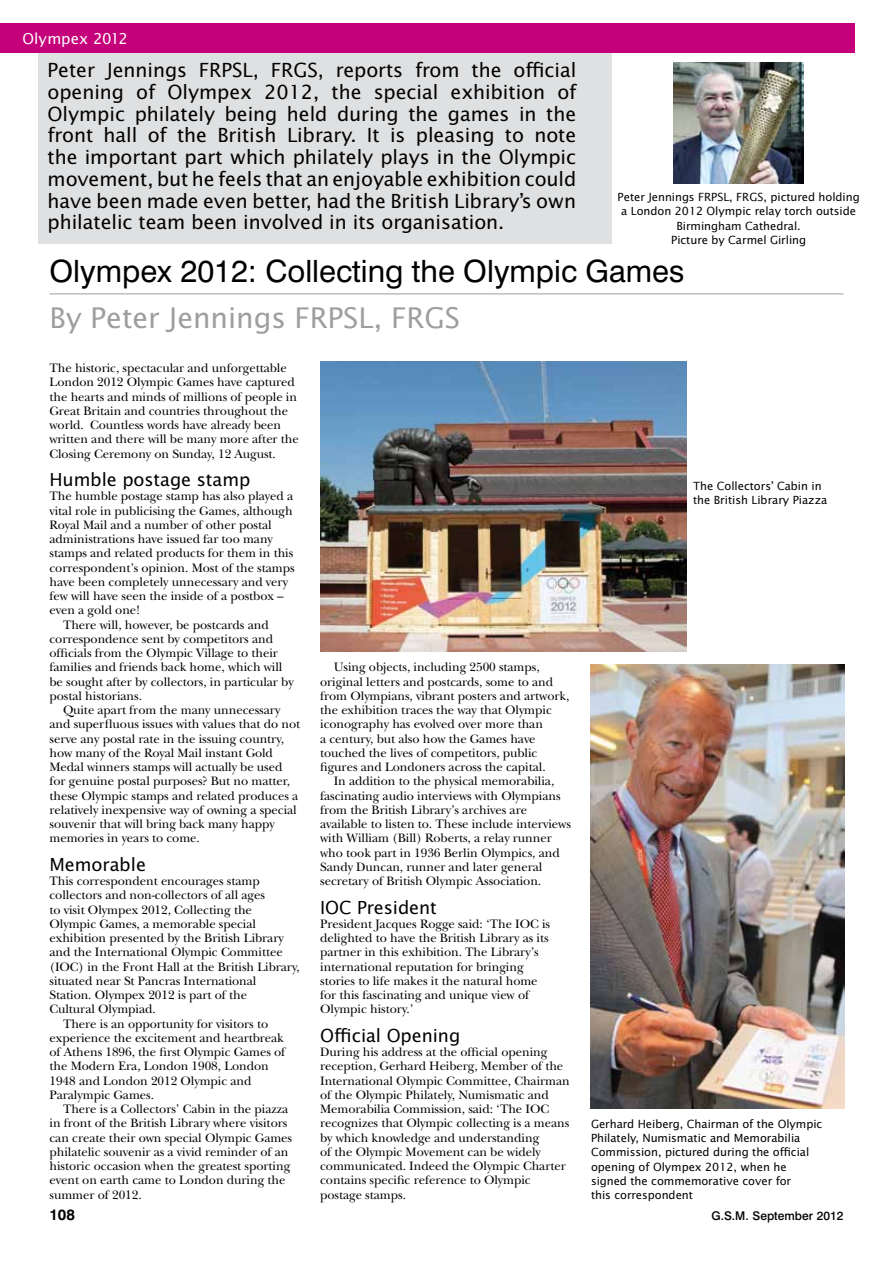
<style>
.page{position:relative;width:893px;height:1263px;background:#fff}
.page>*{position:absolute;margin:0;border:0;box-sizing:border-box;transform-origin:0 0}
.t1{font:30.75px "Swiss 721 BT";color:#000}
.t2{font:28.5px "Lucida Sans Std";letter-spacing:-.005em;color:#9c9e9f}
.t3{font:19.5px/21.8px "Lucida Sans Std";letter-spacing:-.005em;color:#000;text-align:justify}
.t4{font:18px "Lucida Sans Std";letter-spacing:-.005em;color:#000}
.t5{font:15px "Lucida Sans Std";letter-spacing:.005em;color:#fff}
.t6{font:700 15px "Swiss 721 BT";color:#000}
.t7{font:12.75px/14.2px "New Baskerville Std";letter-spacing:-.005em;color:#000}
.t8{font:500 12px "Swiss 721 BT";color:#000}
.t9{font:11.25px/14.2px "Lucida Sans Std";letter-spacing:-.005em;color:#000}
</style>
<div class="page">
<div style="left:0;top:23px;width:854px;height:30px;background:#c5007b"></div>
<div style="left:39px;top:53px;width:573px;height:191px;background:#dfe0e1"></div>
<hr style="left:50px;top:293px;width:793px;height:1px;background:#9c9e9f">
<img style="left:673px;top:62px;width:131px;height:121px">
<img style="left:320px;top:361px;width:366px;height:290px">
<img style="left:591px;top:665px;width:253px;height:443px">
<p class="t5" style="left:23px;top:30px;width:107px">Olympex 2012</p>
<p class="t3" style="left:48px;top:60px;width:530px">Peter Jennings FRPSL, FRGS, reports from the official opening of Olympex 2012, the special exhibition of Olympic philately being held during the games in the front hall of the British Library. It is pleasing to note the important part which philately plays in the Olympic movement, but he feels that an enjoyable exhibition could have been made even better, had the British Library’s own philatelic team been involved in its organisation.</p>
<h1 class="t1" style="left:50px;top:252px;width:636px">Olympex 2012: Collecting the Olympic Games</h1>
<h2 class="t2" style="left:50px;top:301px;width:412px">By Peter Jennings FRPSL, FRGS</h2>
<p class="t9" style="left:618px;top:190px;width:244px;text-align:center">Peter Jennings FRPSL, FRGS, pictured holding a London 2012 Olympic relay torch outside Birmingham Cathedral.<br>Picture by Carmel Girling</p>
<p class="t7" style="left:50px;top:361px;width:251px">The historic, spectacular and unforgettable London 2012 Olympic Games have captured the hearts and minds of millions of people in Great Britain and countries throughout the world. Countless words have already been written and there will be many more after the Closing Ceremony on Sunday, 12 August.</p>
<h3 class="t4" style="left:50px;top:469px;width:202px">Humble postage stamp</h3>
<p class="t7" style="left:50px;top:489px;width:245px">The humble postage stamp has also played a</p>
<p class="t7" style="left:50px;top:503px;width:245px">vital role in publicising the Games, although</p>
<p class="t7" style="left:50px;top:518px;width:224px">Royal Mail and a number of other postal</p>
<p class="t7" style="left:50px;top:532px;width:225px">administrations have issued far too many</p>
<p class="t7" style="left:50px;top:546px;width:245px">stamps and related products for them in this</p>
<p class="t7" style="left:50px;top:560px;width:247px">correspondent’s opinion. Most of the stamps</p>
<p class="t7" style="left:50px;top:575px;width:240px">have been completely unnecessary and very</p>
<p class="t7" style="left:50px;top:589px;width:236px">few will have seen the inside of a postbox –</p>
<p class="t7" style="left:50px;top:603px;width:92px">even a gold one!</p>
<p class="t7" style="left:63px;top:617px;width:207px">There will, however, be postcards and</p>
<p class="t7" style="left:50px;top:632px;width:225px">correspondence sent by competitors and</p>
<p class="t7" style="left:50px;top:646px;width:230px">officials from the Olympic Village to their</p>
<p class="t7" style="left:50px;top:660px;width:235px">families and friends back home, which will</p>
<p class="t7" style="left:50px;top:674px;width:246px">be sought after by collectors, in particular by</p>
<p class="t7" style="left:50px;top:689px;width:94px">postal historians.</p>
<p class="t7" style="left:63px;top:703px;width:219px">Quite apart from the many unnecessary</p>
<p class="t7" style="left:50px;top:717px;width:252px">and superfluous issues with values that do not</p>
<p class="t7" style="left:50px;top:731px;width:236px">serve any postal rate in the issuing country,</p>
<p class="t7" style="left:50px;top:746px;width:225px">how many of the Royal Mail instant Gold</p>
<p class="t7" style="left:50px;top:760px;width:235px">Medal winners stamps will actually be used</p>
<p class="t7" style="left:50px;top:774px;width:242px">for genuine postal purposes? But no matter,</p>
<p class="t7" style="left:50px;top:788px;width:250px">these Olympic stamps and related produces a</p>
<p class="t7" style="left:50px;top:803px;width:249px">relatively inexpensive way of owning a special</p>
<p class="t7" style="left:50px;top:817px;width:227px">souvenir that will bring back many happy</p>
<p class="t7" style="left:50px;top:831px;width:152px">memories in years to come.</p>
<h3 class="t4" style="left:50px;top:854px;width:98px">Memorable</h3>
<p class="t7" style="left:50px;top:874px;width:212px">This correspondent encourages stamp</p>
<p class="t7" style="left:50px;top:888px;width:217px">collectors and non-collectors of all ages</p>
<p class="t7" style="left:50px;top:902px;width:204px">to visit Olympex 2012, Collecting the</p>
<p class="t7" style="left:50px;top:917px;width:208px">Olympic Games, a memorable special</p>
<p class="t7" style="left:50px;top:931px;width:236px">exhibition presented by the British Library</p>
<p class="t7" style="left:50px;top:945px;width:235px">and the International Olympic Committee</p>
<p class="t7" style="left:50px;top:959px;width:252px">(IOC) in the Front Hall at the British Library,</p>
<p class="t7" style="left:50px;top:974px;width:208px">situated near St Pancras International</p>
<p class="t7" style="left:50px;top:988px;width:199px">Station. Olympex 2012 is part of the</p>
<p class="t7" style="left:50px;top:1002px;width:108px">Cultural Olympiad.</p>
<p class="t7" style="left:63px;top:1016px;width:207px">There is an opportunity for visitors to</p>
<p class="t7" style="left:50px;top:1031px;width:236px">experience the excitement and heartbreak</p>
<p class="t7" style="left:50px;top:1045px;width:237px">of Athens 1896, the first Olympic Games of</p>
<p class="t7" style="left:50px;top:1059px;width:221px">the Modern Era, London 1908, London</p>
<p class="t7" style="left:50px;top:1073px;width:204px">1948 and London 2012 Olympic and</p>
<p class="t7" style="left:50px;top:1088px;width:106px">Paralympic Games.</p>
<p class="t7" style="left:63px;top:1102px;width:227px">There is a Collectors’ Cabin in the piazza</p>
<p class="t7" style="left:50px;top:1116px;width:239px">in front of the British Library where visitors</p>
<p class="t7" style="left:50px;top:1130px;width:244px">can create their own special Olympic Games</p>
<p class="t7" style="left:50px;top:1145px;width:240px">philatelic souvenir as a vivid reminder of an</p>
<p class="t7" style="left:50px;top:1159px;width:242px">historic occasion when the greatest sporting</p>
<p class="t7" style="left:50px;top:1173px;width:237px">event on earth came to London during the</p>
<p class="t7" style="left:50px;top:1187px;width:94px">summer of 2012.</p>
<p class="t7" style="left:320px;top:660px;width:251px;text-indent:14px">Using objects, including 2500 stamps, original letters and postcards, some to and from Olympians, vibrant posters and artwork, the exhibition traces the way that Olympic iconography has evolved over more than<br>a century, but also how the Games have touched the lives of competitors, public figures and Londoners across the capital.</p>
<p class="t7" style="left:320px;top:774px;width:252px;text-indent:14px">In addition to the physical memorabilia, fascinating audio interviews with Olympians from the British Library’s archives are available to listen to. These include interviews with William (Bill) Roberts, a relay runner who took part in 1936 Berlin Olympics, and Sandy Duncan, runner and later general secretary of British Olympic Association.</p>
<h3 class="t4" style="left:320px;top:897px;width:118px">IOC President</h3>
<p class="t7" style="left:320px;top:917px;width:232px">President Jacques Rogge said: ‘The IOC is delighted to have the British Library as its partner in this exhibition. The Library’s international reputation for bringing stories to life makes it the natural home for this fascinating and unique view of Olympic history.’</p>
<h3 class="t4" style="left:320px;top:1025px;width:142px">Official Opening</h3>
<p class="t7" style="left:320px;top:1045px;width:251px">During his address at the official opening reception, Gerhard Heiberg, Member of the International Olympic Committee, Chairman of the Olympic Philately, Numismatic and Memorabilia Commission, said: ‘The IOC recognizes that Olympic collecting is a means by which knowledge and understanding<br>of the Olympic Movement can be widely communicated. Indeed the Olympic Charter contains specific reference to Olympic postage stamps.</p>
<p class="t9" style="left:693px;top:479px;width:136px">The Collectors’ Cabin in the British Library Piazza</p>
<p class="t9" style="left:591px;top:1117px;width:233px">Gerhard Heiberg, Chairman of the Olympic Philately, Numismatic and Memorabilia Commission, pictured during the official opening of Olympex 2012, when he signed the commemorative cover for<br>this correspondent</p>
<p class="t6" style="left:50px;top:1205px;width:27px">108</p>
<p class="t8" style="left:711px;top:1208px;width:133px">G.S.M. September 2012</p>
</div>
